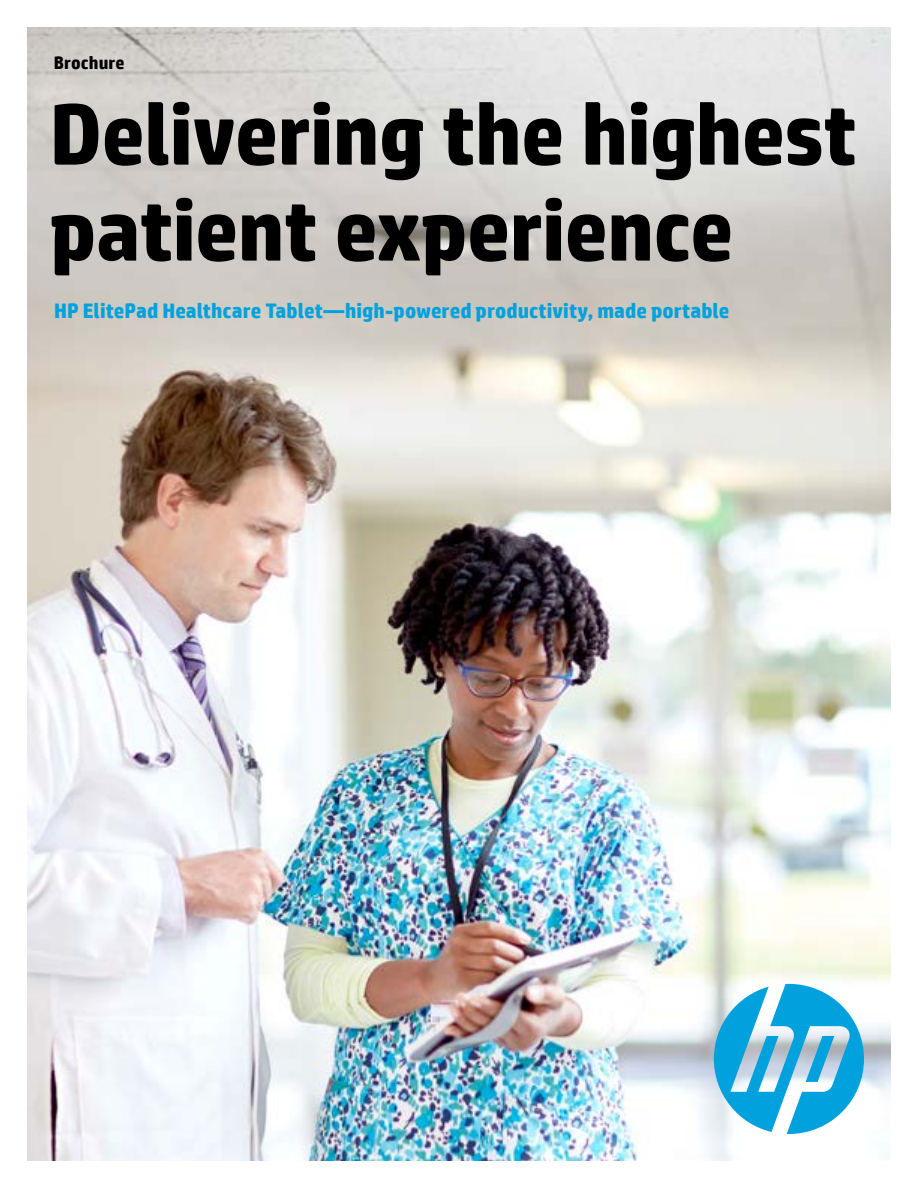
<style>
.page{position:relative;width:918px;height:1188px;background:#fff}
.page>*{position:absolute;margin:0;border:0;box-sizing:border-box;transform-origin:0 0}
.t1{font:700 87px/96px "HP Simplified";letter-spacing:-.01em;color:#000}
.t2{font:700 21px "HP Simplified";color:#00a1dd}
.t3{font:700 18px "HP Simplified";letter-spacing:.005em;color:#000}
</style>
<div class="page">
<img style="left:28px;top:28px;width:862px;height:1132px">
<svg style="left:702px;top:972px;width:162px;height:162px"></svg>
<p class="t3" style="left:54px;top:51px;width:72px">Brochure</p>
<h1 class="t1" style="left:49px;top:87px;width:809px">Delivering the highest patient experience</h1>
<p class="t2" style="left:54px;top:297px;width:677px">HP ElitePad Healthcare Tablet—high-powered productivity, made portable</p>
</div>
